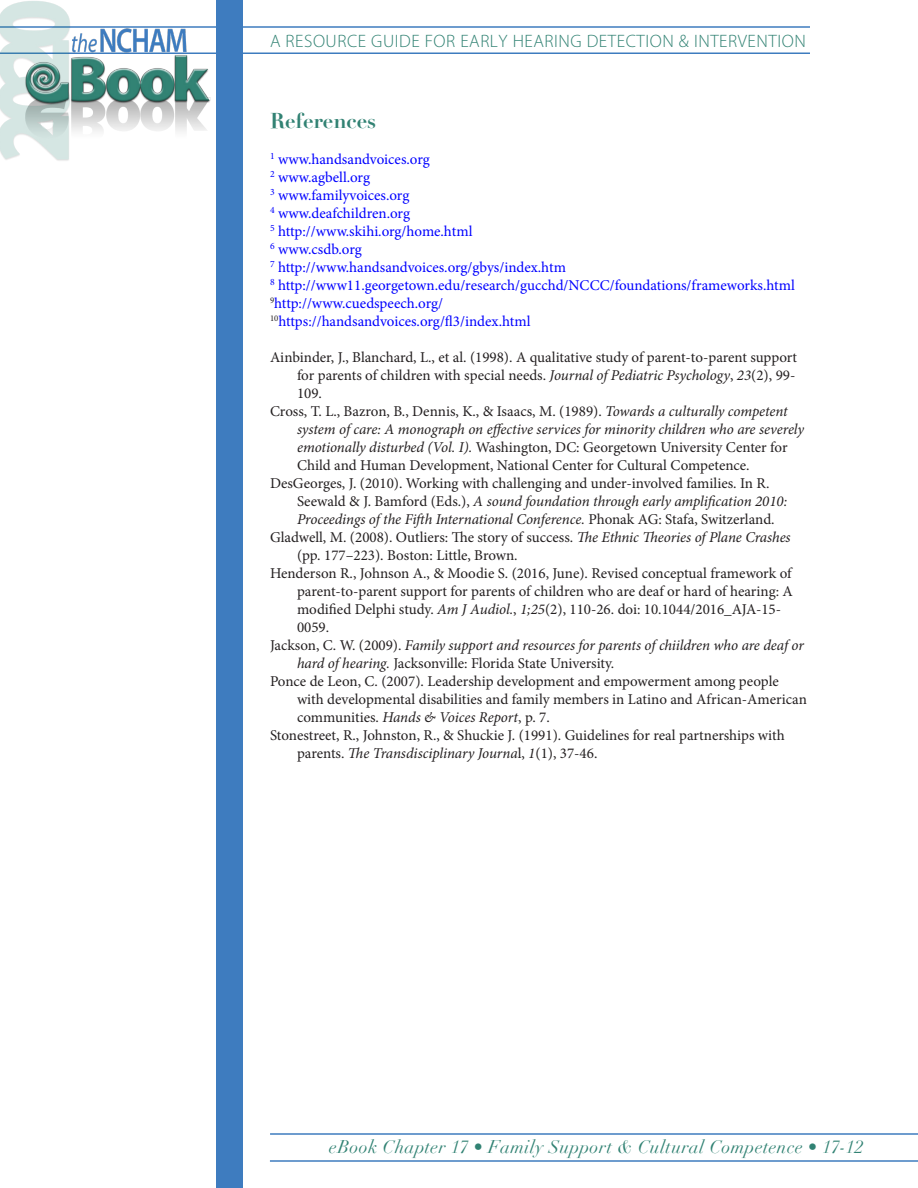
<style>
.page{position:relative;width:918px;height:1188px;background:#fff}
.page>*{position:absolute;margin:0;border:0;box-sizing:border-box;transform-origin:0 0}
.Paragraph_Heading{font:700 21px "Didot";color:#318273}
.t1{font:italic 18px "Didot";letter-spacing:.02em;color:#318273}
.t2{font:300 18px "Myriad Pro";letter-spacing:.03em;color:#318273}
.References{font:15px/18px "Minion Pro";color:#231f20}
.References-2{font:15px "Minion Pro";letter-spacing:-.005em;color:#00f}
.References-3{font:italic 15px/18px "Minion Pro";letter-spacing:-.01em;color:#231f20}
.s1{font-style:italic}
.s2{font-style:normal}
</style>
<div class="page">
<hr style="left:0;top:26px;width:810px;height:2px;background:#3e7cbf">
<hr style="left:0;top:52px;width:810px;height:2px;background:#3e7cbf">
<hr style="left:270px;top:1133px;width:648px;height:2px;background:#3e7cbf">
<hr style="left:270px;top:1160px;width:648px;height:2px;background:#3e7cbf">
<img style="left:0;top:1px;width:212px;height:160px">
<div style="left:216px;top:1px;width:27px;height:1187px;background:#3e7cbf"></div>
<p class="t2" style="left:270px;top:31px;width:537px">A RESOURCE GUIDE FOR EARLY HEARING DETECTION &amp; INTERVENTION</p>
<p class="Paragraph_Heading" style="left:270px;top:108px;width:108px">References</p>
<p class="References-2" style="left:270px;top:150px;width:161px"><sup>1</sup> www.handsandvoices.org</p>
<p class="References-2" style="left:270px;top:168px;width:102px"><sup>2</sup> www.agbell.org</p>
<p class="References-2" style="left:270px;top:186px;width:141px"><sup>3</sup> www.familyvoices.org</p>
<p class="References-2" style="left:270px;top:204px;width:142px"><sup>4</sup> www.deafchildren.org</p>
<p class="References-2" style="left:270px;top:222px;width:204px"><sup>5</sup> http://www.skihi.org/home.html</p>
<p class="References-2" style="left:270px;top:240px;width:93px"><sup>6</sup> www.csdb.org</p>
<p class="References-2" style="left:270px;top:258px;width:297px"><sup>7</sup> http://www.handsandvoices.org/gbys/index.htm</p>
<p class="References-2" style="left:270px;top:276px;width:526px"><sup>8</sup> http://www11.georgetown.edu/research/gucchd/NCCC/foundations/frameworks.html</p>
<p class="References-2" style="left:270px;top:294px;width:175px"><sup>9</sup>http://www.cuedspeech.org/</p>
<p class="References-2" style="left:270px;top:312px;width:262px"><sup>10</sup>https://handsandvoices.org/fl3/index.html</p>
<p class="References" style="left:297px;top:349px;width:502px;text-align:justify;text-indent:-27px">Ainbinder, J., Blanchard, L., et al. (1998). A qualitative study of parent-to-parent support for parents of children with special needs. <span class="s1">Journal of Pediatric Psychology</span>, <span class="s1">23</span>(2), 99- 109.</p>
<p class="References" style="left:297px;top:403px;width:508px;text-indent:-27px">Cross, T. L., Bazron, B., Dennis, K., &amp; Isaacs, M. (1989). <span class="s1">Towards a culturally competent system of care: A monograph on effective services for minority children who are severely emotionally disturbed (Vol. I).</span> Washington, DC: Georgetown University Center for Child and Human Development, National Center for Cultural Competence.</p>
<p class="References" style="left:297px;top:475px;width:492px;text-indent:-27px">DesGeorges, J. (2010). Working with challenging and under-involved families. In R.<br>Seewald &amp; J. Bamford (Eds.), <span class="s1">A sound foundation through early amplification 2010:<br>Proceedings of the Fifth International Conference.</span> Phonak AG: Stafa, Switzerland.</p>
<p class="References" style="left:297px;top:529px;width:495px;text-indent:-27px">Gladwell, M. (2008). Outliers: The story of success. <span class="s1">The Ethnic Theories of Plane Crashes </span>(pp. 177–223). Boston: Little, Brown.</p>
<p class="References" style="left:297px;top:565px;width:497px;text-indent:-27px">Henderson R., Johnson A., &amp; Moodie S. (2016, June). Revised conceptual framework of parent-to-parent support for parents of children who are deaf or hard of hearing: A modified Delphi study. <span class="s1">Am J Audiol.</span>, <span class="s1">1;25</span>(2), 110-26. doi: 10.1044/2016_AJA-15- 0059.</p>
<p class="References-3" style="left:297px;top:637px;width:508px;text-indent:-27px"><span class="s2">Jackson, C. W. (2009).</span> Family support and resources for parents of chiildren who are deaf or hard of hearing. <span class="s2">Jacksonville: Florida State University.</span></p>
<p class="References" style="left:297px;top:673px;width:511px;text-indent:-27px">Ponce de Leon, C. (2007). Leadership development and empowerment among people with developmental disabilities and family members in Latino and African-American communities. <span class="s1">Hands &amp; Voices Report</span>, p. 7.</p>
<p class="References" style="left:297px;top:727px;width:489px;text-indent:-27px">Stonestreet, R., Johnston, R., &amp; Shuckie J. (1991). Guidelines for real partnerships with parents. <span class="s1">The Transdisciplinary Journa</span>l, <span class="s1">1</span>(1), 37-46.</p>
<p class="t1" style="left:329px;top:1136px;width:536px">eBook Chapter 17 • Family Support &amp; Cultural Competence • 17-12</p>
</div>
